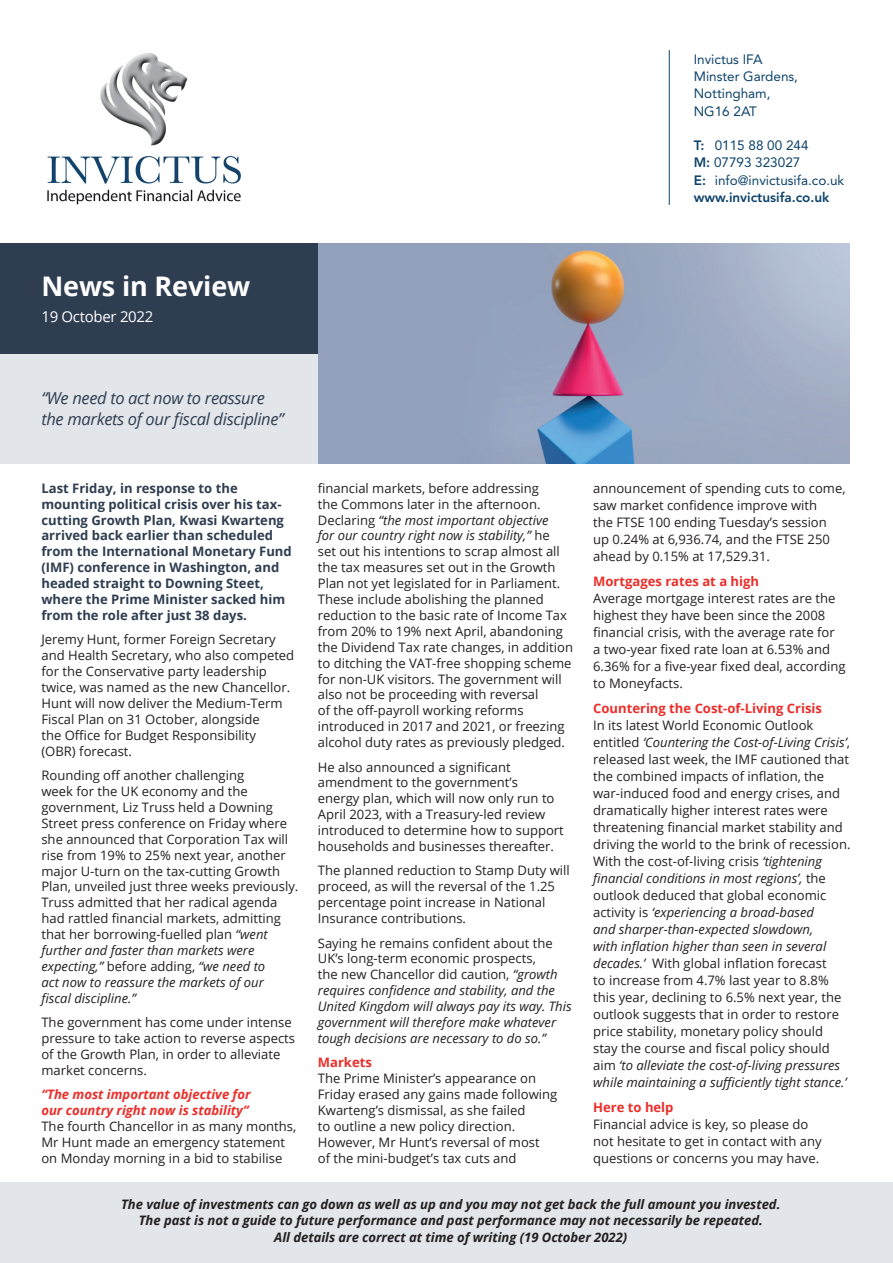
<style>
.page{position:relative;width:893px;height:1263px;background:#fff}
.page>*{position:absolute;margin:0;border:0;box-sizing:border-box;transform-origin:0 0}
.t1{font:700 27px "Open Sans";letter-spacing:-.005em;color:#fff}
.t2{font:italic 16.5px/21px "Open Sans";letter-spacing:-.02em;color:#2e3d50}
.t3{font:15px "Open Sans";letter-spacing:-.02em;color:#fff}
.t4{font:13.5px/17.2px "Avenir LT Std";color:#0d436b}
.t5{font:13.05px/15.9px "Open Sans";color:#231f20}
.t6{font:700 13.05px/15.9px "Open Sans";color:#2e3d50}
.t7{font:italic 13.05px/15.9px "Open Sans";color:#231f20}
.t8{font:italic 700 13.05px/16.5px "Open Sans";letter-spacing:-.005em;color:#231f20;text-align:center}
.t9{font:700 13.05px "Open Sans";color:#eb2e2a}
.t10{font:italic 700 13.05px/15.9px "Open Sans";color:#eb2e2a}
.s1{font-weight:800}
.s2{font-style:italic}
.s3{font-style:normal}
</style>
<div class="page">
<img style="left:318px;top:243px;width:531px;height:220px">
<div style="left:0;top:353px;width:318px;height:110px;background:#e2e5ea"></div>
<div style="left:0;top:243px;width:318px;height:110px;background:#2e3d50"></div>
<div style="left:0;top:1182px;width:893px;height:81px;background:#e2e5ea"></div>
<img style="left:47px;top:53px;width:194px;height:152px">
<hr style="left:669px;top:50px;width:1px;height:155px;background:#0d436b">
<h1 class="t1" style="left:41px;top:267px;width:210px">News in Review</h1>
<p class="t3" style="left:41px;top:306px;width:113px">19 October 2022</p>
<p class="t2" style="left:41px;top:387px;width:244px">“We need to act now to reassure the markets of our fiscal discipline”</p>
<p class="t4" style="left:694px;top:50px;width:106px">Invictus IFA<br>Minster Gardens,<br>Nottingham,<br>NG16 2AT</p>
<p class="t4" style="left:694px;top:137px;width:152px"><span class="s1">T:</span> 0115 88 00 244<br><span class="s1">M:</span> 07793 323027<br><span class="s1">E:</span> info@invictusifa.co.uk <span class="s1">www.invictusifa.co.uk</span></p>
<p class="t5" style="left:318px;top:480px;width:257px">financial markets, before addressing<br>the Commons later in the afternoon.<br>Declaring <span class="s2">“the most important objective<br>for our country right now is stability,”</span> he<br>set out his intentions to scrap almost all the tax measures set out in the Growth Plan not yet legislated for in Parliament.<br>These include abolishing the planned reduction to the basic rate of Income Tax from 20% to 19% next April, abandoning the Dividend Tax rate changes, in addition to ditching the VAT-free shopping scheme for non-UK visitors. The government will also not be proceeding with reversal<br>of the off-payroll working reforms introduced in 2017 and 2021, or freezing alcohol duty rates as previously pledged.</p>
<p class="t5" style="left:318px;top:758px;width:248px">He also announced a significant amendment to the government’s<br>energy plan, which will now only run to April 2023, with a Treasury-led review introduced to determine how to support households and businesses thereafter.</p>
<p class="t5" style="left:318px;top:862px;width:253px">The planned reduction to Stamp Duty will proceed, as will the reversal of the 1.25 percentage point increase in National Insurance contributions.</p>
<p class="t7" style="left:318px;top:934px;width:255px"><span class="s3">Saying he remains confident about the UK’s long-term economic prospects,<br>the new Chancellor did caution,</span> “growth requires confidence and stability, and the United Kingdom will always pay its way. This government will therefore make whatever tough decisions are necessary to do so.”</p>
<p class="t9" style="left:318px;top:1053px;width:56px">Markets</p>
<p class="t5" style="left:318px;top:1070px;width:241px">The Prime Minister’s appearance on Friday erased any gains made following Kwarteng’s dismissal, as she failed<br>to outline a new policy direction.<br>However, Mr Hunt’s reversal of most<br>of the mini-budget’s tax cuts and</p>
<p class="t5" style="left:593px;top:479px;width:254px;line-height:17px">announcement of spending cuts to come, saw market confidence improve with<br>the FTSE 100 ending Tuesday’s session up 0.24% at 6,936.74, and the FTSE 250 ahead by 0.15% at 17,529.31.</p>
<p class="t9" style="left:593px;top:572px;width:167px">Mortgages rates at a high</p>
<p class="t5" style="left:593px;top:589px;width:254px;line-height:17px">Average mortgage interest rates are the highest they have been since the 2008 financial crisis, with the average rate for<br>a two-year fixed rate loan at 6.53% and 6.36% for a five-year fixed deal, according to Moneyfacts.</p>
<p class="t9" style="left:593px;top:699px;width:230px">Countering the Cost-of-Living Crisis</p>
<p class="t5" style="left:593px;top:717px;width:259px;line-height:17px">In its latest World Economic Outlook entitled <span class="s2">‘Countering the Cost-of-Living Crisis’</span>, released last week, the IMF cautioned that the combined impacts of inflation, the war-induced food and energy crises, and dramatically higher interest rates were threatening financial market stability and driving the world to the brink of recession.<br>With the cost-of-living crisis <span class="s2">‘tightening financial conditions in most regions’,</span> the outlook deduced that global economic activity is <span class="s2">‘experiencing a broad-based<br>and sharper-than-expected slowdown,<br>with inflation higher than seen in several decades.’</span> With global inflation forecast<br>to increase from 4.7% last year to 8.8% this year, declining to 6.5% next year, the outlook suggests that in order to restore price stability, monetary policy should stay the course and fiscal policy should aim <span class="s2">‘to alleviate the cost-of-living pressures while maintaining a sufficiently tight stance.’</span></p>
<p class="t9" style="left:593px;top:1098px;width:82px">Here to help</p>
<p class="t5" style="left:593px;top:1115px;width:230px;line-height:17px">Financial advice is key, so please do not hesitate to get in contact with any questions or concerns you may have.</p>
<p class="t8" style="left:121px;top:1195px;width:661px">The value of investments can go down as well as up and you may not get back the full amount you invested.<br>The past is not a guide to future performance and past performance may not necessarily be repeated.<br>All details are correct at time of writing (19 October 2022)</p>
<p class="t6" style="left:41px;top:480px;width:252px">Last Friday, in response to the mounting political crisis over his tax&shy;cutting Growth Plan, Kwasi Kwarteng arrived back earlier than scheduled from the International Monetary Fund (IMF) conference in Washington, and headed straight to Downing Steet, where the Prime Minister sacked him from the role after just 38 days.</p>
<p class="t5" style="left:41px;top:631px;width:254px">Jeremy Hunt, former Foreign Secretary and Health Secretary, who also competed for the Conservative party leadership twice, was named as the new Chancellor.<br>Hunt will now deliver the Medium-Term Fiscal Plan on 31 October, alongside<br>the Office for Budget Responsibility<br>(OBR) forecast.</p>
<p class="t5" style="left:41px;top:767px;width:258px">Rounding off another challenging<br>week for the UK economy and the government, Liz Truss held a Downing Street press conference on Friday where she announced that Corporation Tax will rise from 19% to 25% next year, another major U-turn on the tax-cutting Growth Plan, unveiled just three weeks previously.<br>Truss admitted that her radical agenda had rattled financial markets, admitting that her borrowing-fuelled plan <span class="s2">“went further and faster than markets were expecting,”</span> before adding, <span class="s2">“we need to<br>act now to reassure the markets of our<br>fiscal discipline.”</span></p>
<p class="t5" style="left:41px;top:1014px;width:255px">The government has come under intense pressure to take action to reverse aspects of the Growth Plan, in order to alleviate market concerns.</p>
<p class="t10" style="left:41px;top:1086px;width:211px">“The most important objective for our country right now is stability”</p>
<p class="t5" style="left:41px;top:1118px;width:256px">The fourth Chancellor in as many months,<br>Mr Hunt made an emergency statement on Monday morning in a bid to stabilise</p>
</div>
